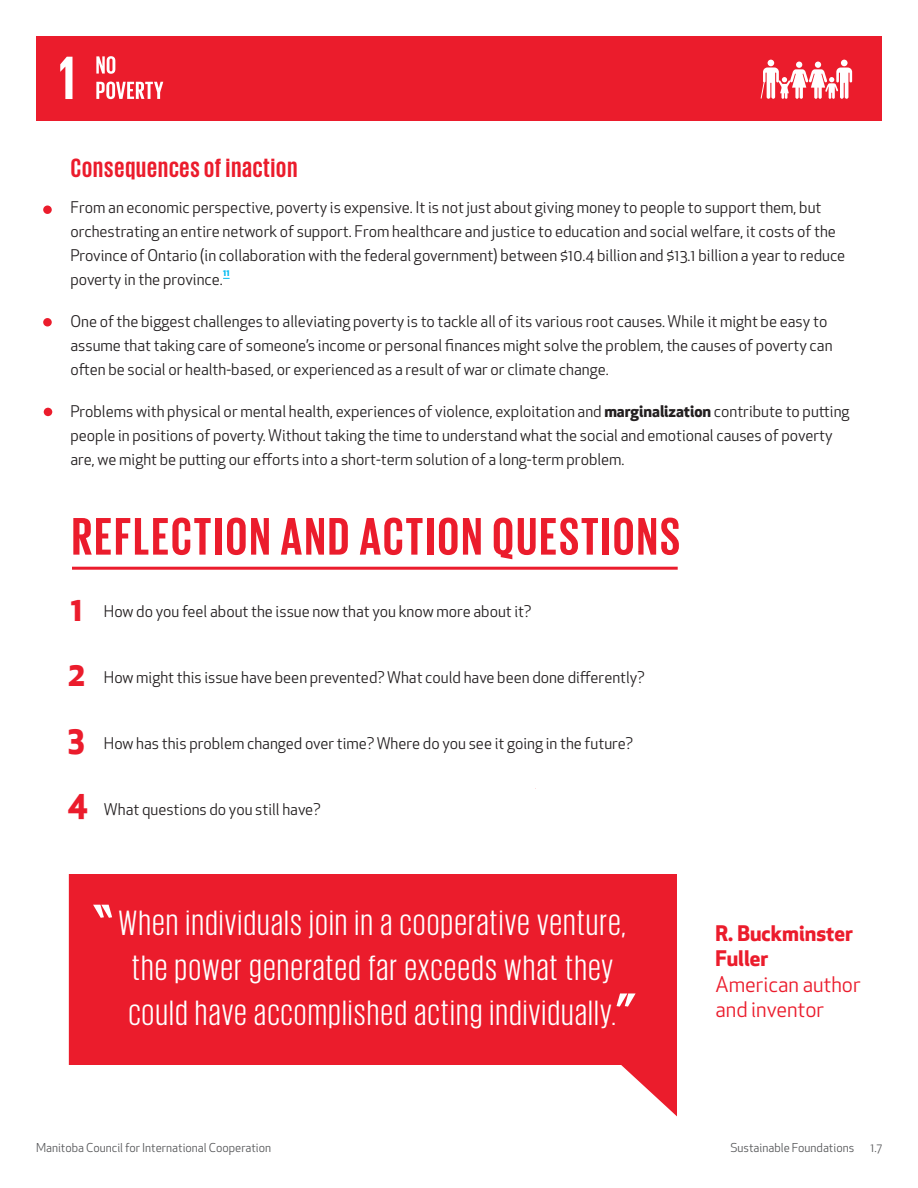
<style>
.page{position:relative;width:918px;height:1188px;background:#fff}
.page>*{position:absolute;margin:0;border:0;box-sizing:border-box;transform-origin:0 0}
.t1{font:700 54px "Giorgio Sans";letter-spacing:.05em;color:#eb1c2c}
.t2{font:36px/45px "Giorgio Sans";letter-spacing:.05em;color:#fff}
.t3{font:700 33px "Apex New";color:#eb1c2c}
.t4{font:700 27px "Giorgio Sans";letter-spacing:.04em;color:#eb1c2c}
.t5{font:21px/25.5px "Apex New";color:#eb1c2c}
.t6{font:15.75px/24px "Apex New";color:#231f20}
.t7{font:12px "Apex New";color:#57585a}
.t8{font:700 9px "Apex New";color:#00baf1}
.s1{font-weight:700}
</style>
<div class="page">
<svg style="left:535px;top:788px;width:142px;height:329px"></svg>
<div style="left:69px;top:867px;width:609px;height:198px;background:#eb1c2c"></div>
<div style="left:36px;top:789px;width:846px;height:84px;background:#fff"></div>
<div style="left:36px;top:36px;width:846px;height:85px;background:#eb1c2c"></div>
<svg style="left:761px;top:60px;width:91px;height:39px"></svg>
<svg style="left:96px;top:56px;width:19px;height:18px"></svg>
<svg style="left:96px;top:82px;width:67px;height:17px"></svg>
<svg style="left:60px;top:57px;width:13px;height:42px"></svg>
<div style="left:43px;top:206px;width:9px;height:8px;background:#eb1c2c;border-radius:50%"></div>
<div style="left:43px;top:318px;width:9px;height:8px;background:#eb1c2c;border-radius:50%"></div>
<div style="left:44px;top:408px;width:8px;height:8px;background:#eb1c2c;border-radius:50%"></div>
<hr style="left:72px;top:567px;width:606px;height:3px;background:#eb1c2c">
<svg style="left:617px;top:993px;width:19px;height:14px"></svg>
<svg style="left:93px;top:905px;width:19px;height:13px"></svg>
<p class="t4" style="left:71px;top:154px;width:228px">Consequences of inaction</p>
<p class="t6" style="left:70px;top:195px;width:776px">From an economic perspective, poverty is expensive. It is not just about giving money to people to support them, but orchestrating an entire network of support. From healthcare and justice to education and social welfare, it costs of the Province of Ontario (in collaboration with the federal government) between $10.4 billion and $13.1 billion a year to reduce poverty in the province.</p>
<p class="t8" style="left:223px;top:266px;width:8px">11</p>
<p class="t6" style="left:70px;top:309px;width:764px">One of the biggest challenges to alleviating poverty is to tackle all of its various root causes. While it might be easy to assume that taking care of someone’s income or personal finances might solve the problem, the causes of poverty can often be social or health-based, or experienced as a result of war or climate change.</p>
<p class="t6" style="left:70px;top:399px;width:781px">Problems with physical or mental health, experiences of violence, exploitation and <span class="s1">marginalization</span> contribute to putting people in positions of poverty. Without taking the time to understand what the social and emotional causes of poverty are, we might be putting our efforts into a short-term solution of a long-term problem.</p>
<p class="t1" style="left:72px;top:509px;width:609px">REFLECTION AND ACTION QUESTIONS</p>
<p class="t3" style="left:71px;top:585px;width:13px">1</p>
<p class="t6" style="left:104px;top:599px;width:429px">How do you feel about the issue now that you know more about it?</p>
<p class="t3" style="left:67px;top:650px;width:20px">2</p>
<p class="t3" style="left:67px;top:714px;width:19px">3</p>
<p class="t3" style="left:67px;top:779px;width:22px">4</p>
<p class="t6" style="left:104px;top:665px;width:542px">How might this issue have been prevented? What could have been done differently?</p>
<p class="t6" style="left:104px;top:731px;width:531px">How has this problem changed over time? Where do you see it going in the future?</p>
<p class="t6" style="left:104px;top:797px;width:218px">What questions do you still have?</p>
<p class="t2" style="left:119px;top:899px;width:508px">When individuals join in a cooperative venture, the power generated far exceeds what they could have accomplished acting individually.</p>
<p class="t7" style="left:36px;top:1140px;width:237px">Manitoba Council for International Cooperation</p>
<p class="t5" style="left:716px;top:920px;width:147px"><span class="s1">R. Buckminster<br>Fuller<br></span>American author and inventor</p>
<p class="t7" style="left:731px;top:1140px;width:125px">Sustainable Foundations</p>
<p class="t7" style="left:871px;top:1140px;width:13px">1.7</p>
</div>
